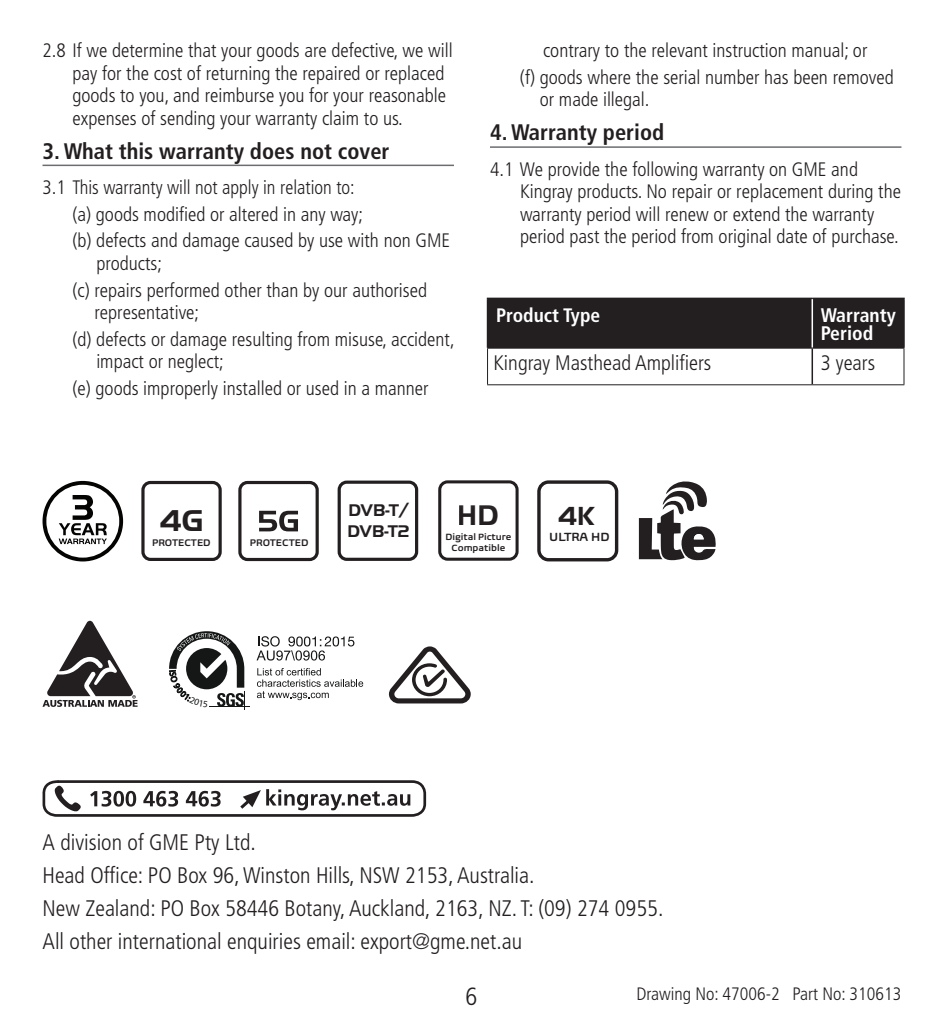
<style>
.page{position:relative;width:944px;height:1029px;background:#fff}
.page>*{position:absolute;margin:0;border:0;box-sizing:border-box;transform-origin:0 0}
.t1{font:700 31.2px "Handel Got D";color:#231f20}
.t2{font:700 29.4px "Handel Got D";color:#231f20}
.t3{font:700 27px "Handel Got D";color:#231f20}
.Frutiger_Cond_light{font:300 condensed 24.9px "Frutiger LT";color:#231f20}
.t4{font:300 condensed 22.5px "Frutiger LT";color:#231f20}
.SubTitle{font:700 condensed 22.5px "Frutiger LT";color:#231f20}
.t5{font:300 condensed 21px "Frutiger LT";color:#231f20}
.t6{font:700 condensed 19.8px/18px "Frutiger LT";color:#fff}
.t7{font:300 condensed 19.5px/22.5px "Frutiger LT";color:#231f20}
.t8{font:700 condensed 19.5px "Frutiger LT";color:#fff}
.Fruitger_45_light{font:300 condensed 18px "Frutiger LT";color:#231f20}
.t9{font:700 17.7px/21px "Handel Got D";color:#231f20}
.t10{font:600 12px "Biome Pro";color:#231f20}
.t11{font:600 9.9px "Biome Pro";color:#231f20}
.t12{font:600 9.3px/11.1px "Biome Pro";color:#231f20;text-align:center}
</style>
<div class="page">
<hr style="left:43px;top:165px;width:411px;height:1px;background:#6c6d70">
<hr style="left:490px;top:146px;width:411px;height:2px;background:#6c6d70">
<div style="left:488px;top:299px;width:415px;height:49px;background:#231f20"></div>
<hr style="left:487px;top:298px;width:325px;height:1px;background:#231f20">
<hr style="left:487px;top:299px;width:1px;height:49px;background:#231f20">
<hr style="left:812px;top:298px;width:93px;height:1px;background:#231f20">
<hr style="left:903px;top:299px;width:2px;height:49px;background:#231f20">
<hr style="left:811px;top:349px;width:2px;height:35px;background:#231f20">
<hr style="left:811px;top:299px;width:2px;height:49px;background:#fff">
<hr style="left:487px;top:348px;width:325px;height:1px;background:#231f20">
<hr style="left:487px;top:349px;width:1px;height:35px;background:#231f20">
<hr style="left:812px;top:348px;width:92px;height:1px;background:#231f20">
<hr style="left:903px;top:349px;width:1px;height:35px;background:#231f20">
<hr style="left:487px;top:384px;width:325px;height:1px;background:#231f20">
<hr style="left:812px;top:384px;width:92px;height:1px;background:#231f20">
<svg style="left:43px;top:621px;width:95px;height:86px"></svg>
<svg style="left:389px;top:646px;width:82px;height:57px"></svg>
<div style="left:338px;top:481px;width:80px;height:80px;border:3px solid #231f20;border-radius:8px"></div>
<svg style="left:42px;top:780px;width:385px;height:37px"></svg>
<hr style="left:209px;top:706px;width:40px;height:1px;background:#151616">
<svg style="left:257px;top:668px;width:106px;height:32px"></svg>
<svg style="left:257px;top:636px;width:97px;height:25px"></svg>
<div style="left:537px;top:480px;width:81px;height:81px;border:3px solid #231f20;border-radius:10px"></div>
<div style="left:238px;top:481px;width:81px;height:80px;border:3px solid #231f20;border-radius:8px"></div>
<svg style="left:259px;top:511px;width:39px;height:20px"></svg>
<div style="left:141px;top:481px;width:81px;height:80px;border:3px solid #231f20;border-radius:8px"></div>
<svg style="left:43px;top:481px;width:80px;height:80px"></svg>
<svg style="left:639px;top:481px;width:77px;height:80px"></svg>
<div style="left:438px;top:480px;width:81px;height:81px;border:3px solid #231f20;border-radius:8px"></div>
<svg style="left:169px;top:631px;width:76px;height:78px"></svg>
<p class="t7" style="left:73px;top:39px;width:382px;text-indent:-30px">2.8 If we determine that your goods are defective, we will pay for the cost of returning the repaired or replaced goods to you, and reimburse you for your reasonable expenses of sending your warranty claim to us.</p>
<p class="SubTitle" style="left:43px;top:137px;width:349px">3. What this warranty does not cover</p>
<p class="t7" style="left:43px;top:176px;width:314px">3.1 This warranty will not apply in relation to:</p>
<p class="t7" style="left:73px;top:203px;width:292px">(a) goods modified or altered in any way;</p>
<p class="t7" style="left:96px;top:230px;width:355px;text-indent:-24px">(b) defects and damage caused by use with non GME products;</p>
<p class="t7" style="left:95px;top:279px;width:334px;text-indent:-22px">(c) repairs performed other than by our authorised representative;</p>
<p class="t7" style="left:96px;top:328px;width:360px;text-indent:-24px">(d) defects or damage resulting from misuse, accident, impact or neglect;</p>
<p class="t7" style="left:73px;top:377px;width:358px">(e) goods improperly installed or used in a manner</p>
<p class="t7" style="left:543px;top:39px;width:326px">contrary to the relevant instruction manual; or</p>
<p class="t7" style="left:540px;top:66px;width:355px;text-indent:-20px">(f) goods where the serial number has been removed or made illegal.</p>
<p class="SubTitle" style="left:490px;top:119px;width:176px">4. Warranty period</p>
<p class="t7" style="left:520px;top:158px;width:382px;text-indent:-30px">4.1 We provide the following warranty on GME and Kingray products. No repair or replacement during the warranty period will renew or extend the warranty period past the period from original date of purchase.</p>
<p class="t8" style="left:496px;top:303px;width:106px">Product Type</p>
<p class="t6" style="left:821px;top:306px;width:76px">Warranty<br>Period</p>
<p class="t5" style="left:493px;top:351px;width:219px">Kingray Masthead Amplifiers</p>
<p class="t5" style="left:821px;top:351px;width:56px">3 years</p>
<p class="t1" style="left:160px;top:503px;width:45px">4G</p>
<p class="t11" style="left:152px;top:536px;width:60px">PROTECTED</p>
<p class="t11" style="left:250px;top:536px;width:60px">PROTECTED</p>
<p class="t9" style="left:347px;top:500px;width:64px">DVB-T/<br>DVB-T2</p>
<h2 class="t2" style="left:458px;top:498px;width:43px">HD</h2>
<p class="t12" style="left:445px;top:531px;width:68px">Digital Picture<br>Compatible</p>
<p class="t3" style="left:558px;top:501px;width:39px">4K</p>
<p class="t10" style="left:549px;top:530px;width:62px">ULTRA HD</p>
<p class="t4" style="left:43px;top:829px;width:215px">A division of GME Pty Ltd.</p>
<p class="t4" style="left:43px;top:862px;width:494px">Head Office: PO Box 96, Winston Hills, NSW 2153, Australia.</p>
<p class="t4" style="left:43px;top:895px;width:622px">New Zealand: PO Box 58446 Botany, Auckland, 2163, NZ. T: (09) 274 0955.</p>
<p class="t4" style="left:43px;top:928px;width:481px">All other international enquiries email: export@gme.net.au</p>
<p class="Frutiger_Cond_light" style="left:465px;top:982px;width:13px">6</p>
<p class="Fruitger_45_light" style="left:636px;top:984px;width:266px">Drawing No: 47006-2 Part No: 310613</p>
</div>
